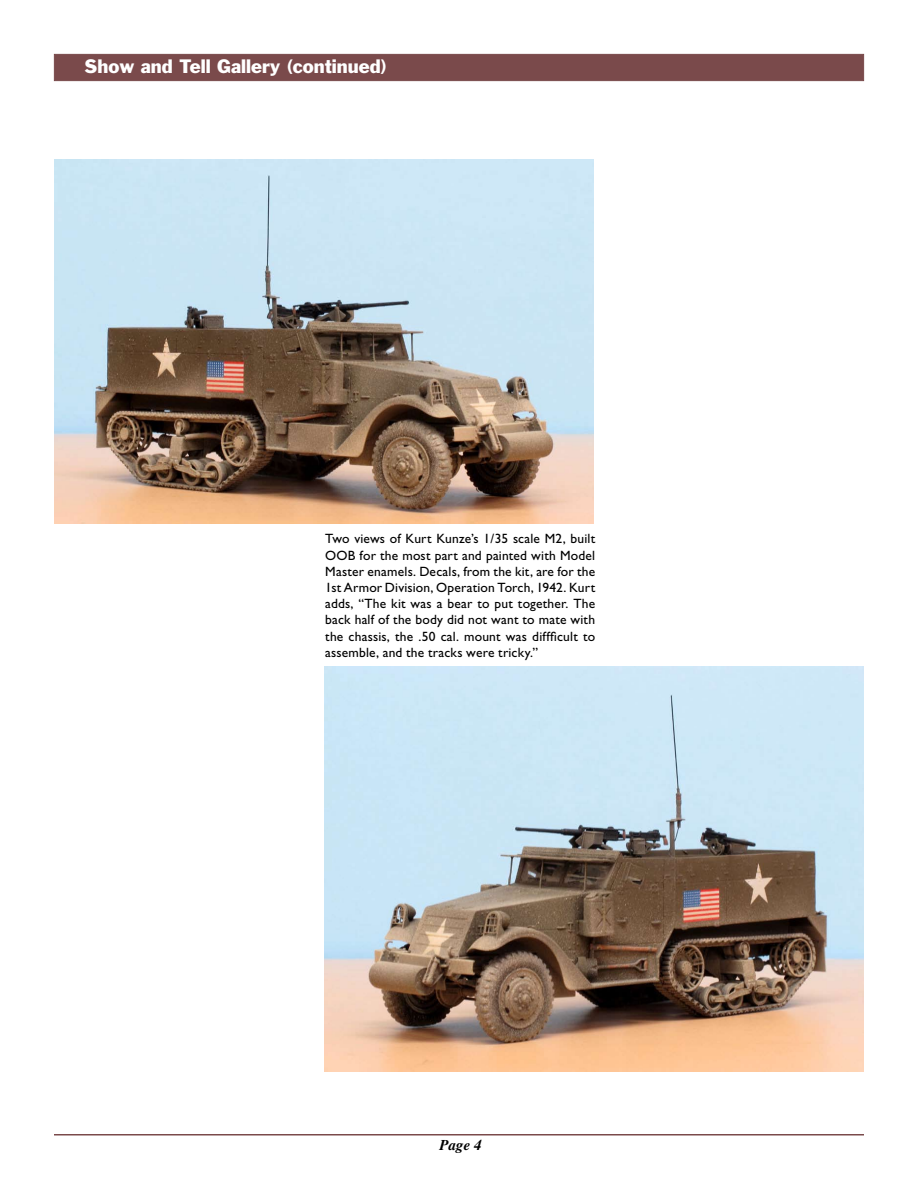
<style>
.page{position:relative;width:918px;height:1188px;background:#fff}
.page>*{position:absolute;margin:0;border:0;box-sizing:border-box;transform-origin:0 0}
.t1{font:18px "Franklin Gothic";color:#fff}
.t2{font:italic 700 15px "Times";color:#000}
.t3{font:13.5px/16.2px "Gill Sans";letter-spacing:.015em;color:#000;text-align:justify}
</style>
<div class="page">
<hr style="left:54px;top:1134px;width:810px;height:2px;background:#7a4a4b">
<div style="left:54px;top:54px;width:810px;height:27px;background:#7a4a4b"></div>
<img style="left:324px;top:667px;width:540px;height:405px">
<img style="left:54px;top:159px;width:540px;height:365px">
<h1 class="t1" style="left:85px;top:55px;width:304px">Show and Tell Gallery (continued)</h1>
<p class="t3" style="left:325px;top:531px;width:271px">Two views of Kurt Kunze’s 1/35 scale M2, built OOB for the most part and painted with Model Master enamels. Decals, from the kit, are for the 1st Armor Division, Operation Torch, 1942. Kurt adds, “The kit was a bear to put together. The back half of the body did not want to mate with the chassis, the .50 cal. mount was diffficult to assemble, and the tracks were tricky.”</p>
<p class="t2" style="left:440px;top:1136px;width:44px">Page 4</p>
</div>
